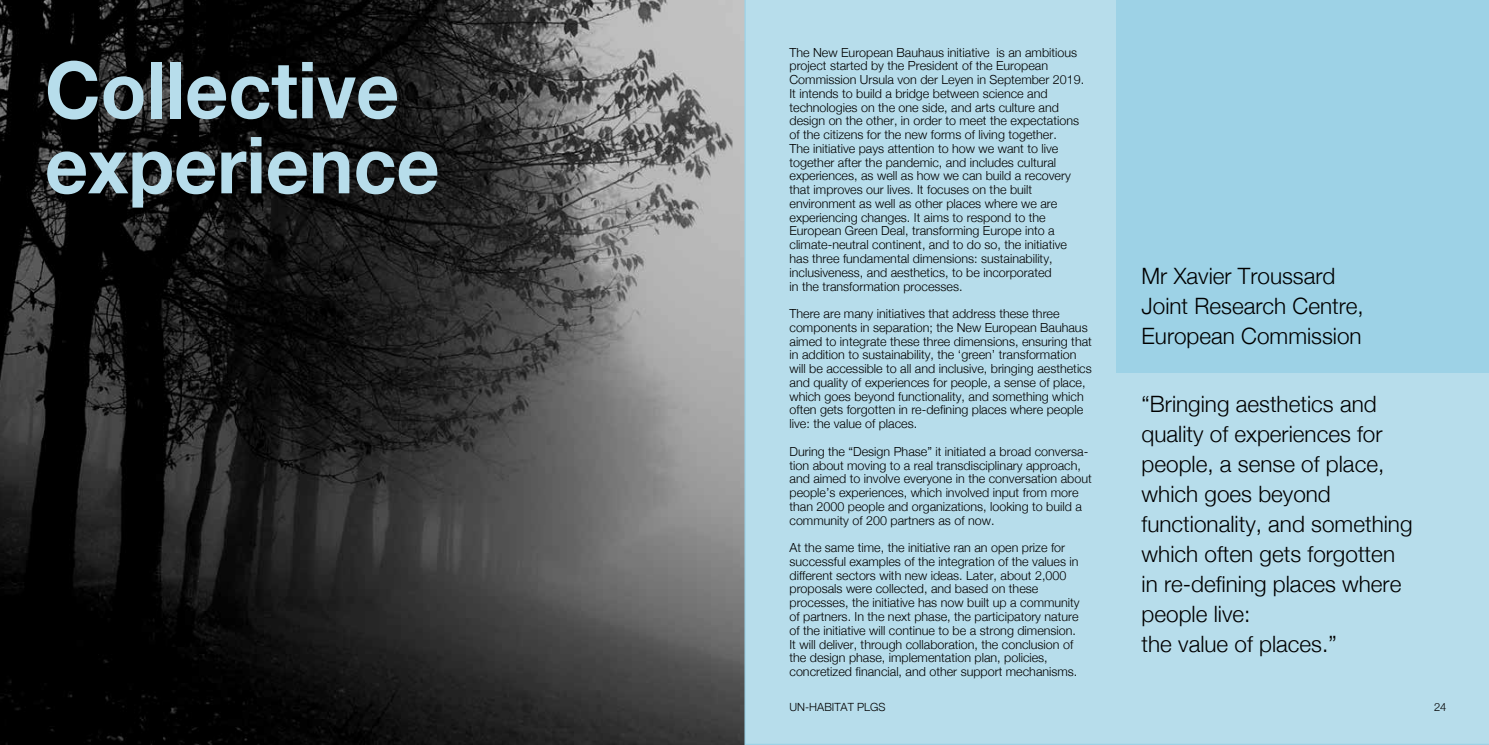
<style>
.page{position:relative;width:1489px;height:745px;background:#fff}
.page>*{position:absolute;margin:0;border:0;box-sizing:border-box;transform-origin:0 0}
.t1{font:700 78.75px/75px "Helvetica Neue";color:#b7ddeb;scale:.95 1}
.t2{font:300 22.5px/30px "Helvetica Neue";color:#000}
.t3{font:300 12.5px/13.8px "Helvetica Neue";color:#000}
.t4{font:300 11.25px "Helvetica Neue";color:#000}
</style>
<div class="page">
<img style="left:0;top:0;width:744px;height:743px">
<div style="left:744px;top:0;width:744px;height:744px;background:#b7ddeb"></div>
<div style="left:1116px;top:0;width:372px;height:372px;background:#9dd2e6"></div>
<h1 class="t1" style="left:45px;top:51px;width:417px">Collective experience</h1>
<p class="t3" style="left:789px;top:45px;width:296px">The New European Bauhaus initiative is an ambitious project started by the President of the European Commission Ursula von der Leyen in September 2019.<br>It intends to build a bridge between science and technologies on the one side, and arts culture and design on the other, in order to meet the expectations of the citizens for the new forms of living together.<br>The initiative pays attention to how we want to live together after the pandemic, and includes cultural experiences, as well as how we can build a recovery that improves our lives. It focuses on the built environment as well as other places where we are experiencing changes. It aims to respond to the European Green Deal, transforming Europe into a climate-neutral continent, and to do so, the initiative has three fundamental dimensions: sustainability, inclusiveness, and aesthetics, to be incorporated<br>in the transformation processes.</p>
<p class="t3" style="left:789px;top:306px;width:304px">There are many initiatives that address these three components in separation; the New European Bauhaus aimed to integrate these three dimensions, ensuring that in addition to sustainability, the ‘green’ transformation will be accessible to all and inclusive, bringing aesthetics and quality of experiences for people, a sense of place, which goes beyond functionality, and something which often gets forgotten in re-defining places where people live: the value of places.</p>
<p class="t3" style="left:789px;top:444px;width:304px">During the “Design Phase” it initiated a broad conversa&shy;tion about moving to a real transdisciplinary approach, and aimed to involve everyone in the conversation about people’s experiences, which involved input from more than 2000 people and organizations, looking to build a community of 200 partners as of now.</p>
<p class="t3" style="left:789px;top:540px;width:292px">At the same time, the initiative ran an open prize for successful examples of the integration of the values in different sectors with new ideas. Later, about 2,000 proposals were collected, and based on these processes, the initiative has now built up a community of partners. In the next phase, the participatory nature of the initiative will continue to be a strong dimension.<br>It will deliver, through collaboration, the conclusion of the design phase, implementation plan, policies, concretized financial, and other support mechanisms.</p>
<h2 class="t2" style="left:1141px;top:260px;width:224px">Mr Xavier Troussard<br>Joint Research Centre,<br>European Commission</h2>
<h2 class="t2" style="left:1141px;top:388px;width:272px">“Bringing aesthetics and quality of experiences for people, a sense of place, which goes beyond functionality, and something which often gets forgotten in re-defining places where people live:<br>the value of places.”</h2>
<p class="t4" style="left:789px;top:699px;width:98px">UN-HABITAT PLGS</p>
<p class="t4" style="left:1433px;top:699px;width:14px">24</p>
</div>
